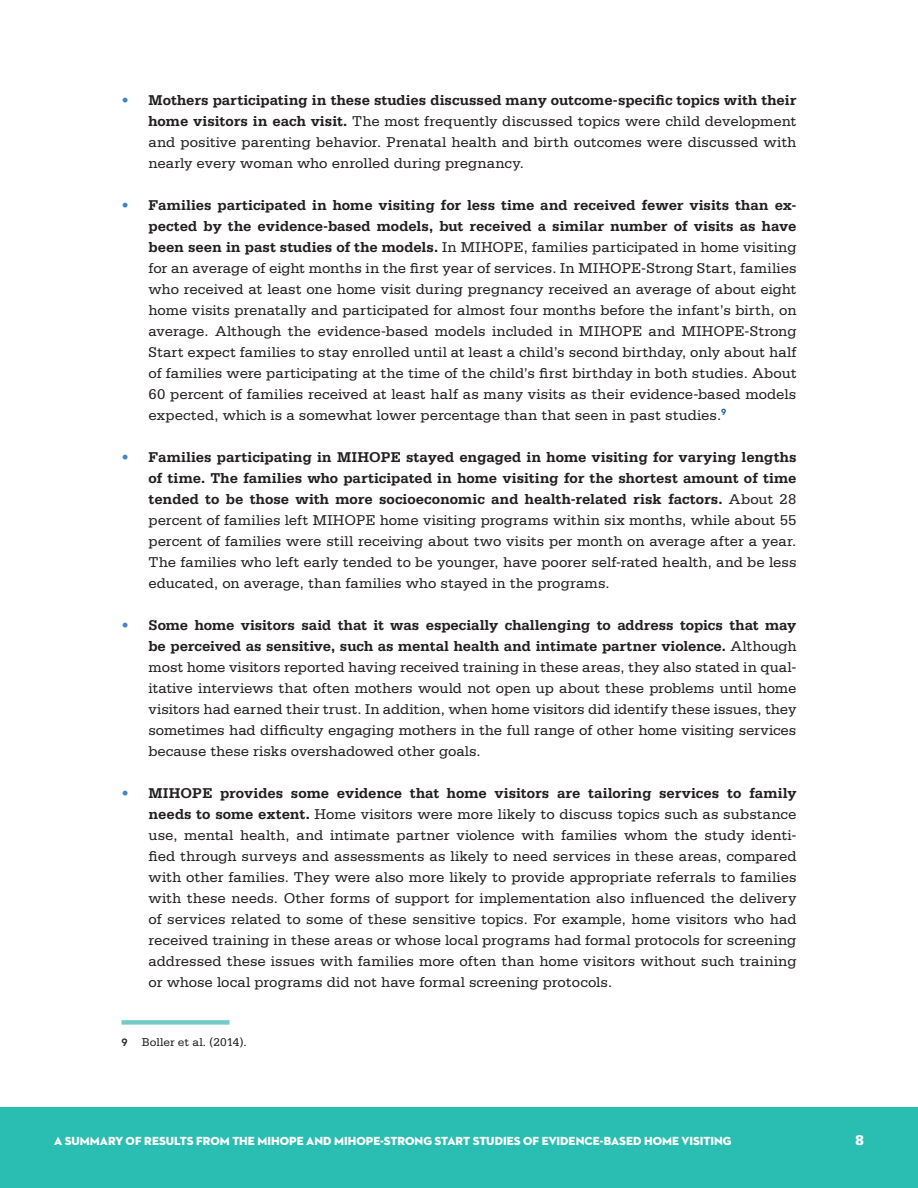
<style>
.page{position:relative;width:918px;height:1188px;background:#fff}
.page>*{position:absolute;margin:0;border:0;box-sizing:border-box;transform-origin:0 0}
.t1{font:15px/21px "Serifa Std";color:#231f20;text-align:justify}
.t2{font:900 15px "Serifa Std";color:#fff}
.t3{font:12px "Neutraface 2 Display Titling";letter-spacing:.005em;color:#fff}
.Footnotes-correct_st{font:12px "Serifa Std";color:#231f20}
.s1{font-weight:700;color:#3f85c0}
.s2{font-weight:700}
.s3{font-family:"Avenir LT Std";font-weight:800;font-size:10.5px}
</style>
<div class="page">
<div style="left:0;top:1107px;width:918px;height:81px;background:#2abdb1"></div>
<div style="left:122px;top:1020px;width:108px;height:5px;background:#75cac3"></div>
<p class="t1" style="left:148px;top:90px;width:649px;text-indent:-27px"><span class="s1">•</span> <span class="s2">Mothers participating in these studies discussed many outcome-specific topics with their home visitors in each visit.</span> The most frequently discussed topics were child development and positive parenting behavior. Prenatal health and birth outcomes were discussed with nearly every woman who enrolled during pregnancy.</p>
<p class="t1" style="left:148px;top:195px;width:650px;text-indent:-27px"><span class="s1">•</span> <span class="s2">Families participated in home visiting for less time and received fewer visits than ex&shy;pected by the evidence-based models, but received a similar number of visits as have been seen in past studies of the models.</span> In MIHOPE, families participated in home visiting for an average of eight months in the first year of services. In MIHOPE-Strong Start, families who received at least one home visit during pregnancy received an average of about eight home visits prenatally and participated for almost four months before the infant’s birth, on average. Although the evidence-based models included in MIHOPE and MIHOPE-Strong Start expect families to stay enrolled until at least a child’s second birthday, only about half of families were participating at the time of the child’s first birthday in both studies. About 60 percent of families received at least half as many visits as their evidence-based models expected, which is a somewhat lower percentage than that seen in past studies.<sup>9</sup></p>
<p class="t1" style="left:148px;top:447px;width:650px;text-indent:-27px"><span class="s1">•</span> <span class="s2">Families participating in MIHOPE stayed engaged in home visiting for varying lengths of time. The families who participated in home visiting for the shortest amount of time tended to be those with more socioeconomic and health-related risk factors.</span> About 28 percent of families left MIHOPE home visiting programs within six months, while about 55 percent of families were still receiving about two visits per month on average after a year.<br>The families who left early tended to be younger, have poorer self-rated health, and be less educated, on average, than families who stayed in the programs.</p>
<p class="t1" style="left:148px;top:615px;width:650px;text-indent:-27px"><span class="s1">•</span> <span class="s2">Some home visitors said that it was especially challenging to address topics that may be perceived as sensitive, such as mental health and intimate partner violence.</span> Although most home visitors reported having received training in these areas, they also stated in qual&shy;itative interviews that often mothers would not open up about these problems until home visitors had earned their trust. In addition, when home visitors did identify these issues, they sometimes had difficulty engaging mothers in the full range of other home visiting services because these risks overshadowed other goals.</p>
<p class="t1" style="left:148px;top:783px;width:650px;text-indent:-27px"><span class="s1">•</span> <span class="s2">MIHOPE provides some evidence that home visitors are tailoring services to family needs to some extent.</span> Home visitors were more likely to discuss topics such as substance use, mental health, and intimate partner violence with families whom the study identi&shy;fied through surveys and assessments as likely to need services in these areas, compared with other families. They were also more likely to provide appropriate referrals to families with these needs. Other forms of support for implementation also influenced the delivery of services related to some of these sensitive topics. For example, home visitors who had received training in these areas or whose local programs had formal protocols for screening addressed these issues with families more often than home visitors without such training or whose local programs did not have formal screening protocols.</p>
<p class="Footnotes-correct_st" style="left:122px;top:1035px;width:127px"><span class="s3">9</span> Boller et al. (2014).</p>
<p class="t3" style="left:54px;top:1134px;width:679px">A SUMMARY OF RESULTS FROM THE MIHOPE AND MIHOPE-STRONG START STUDIES OF EVIDENCE-BASED HOME VISITING</p>
<p class="t2" style="left:856px;top:1132px;width:10px">8</p>
</div>
